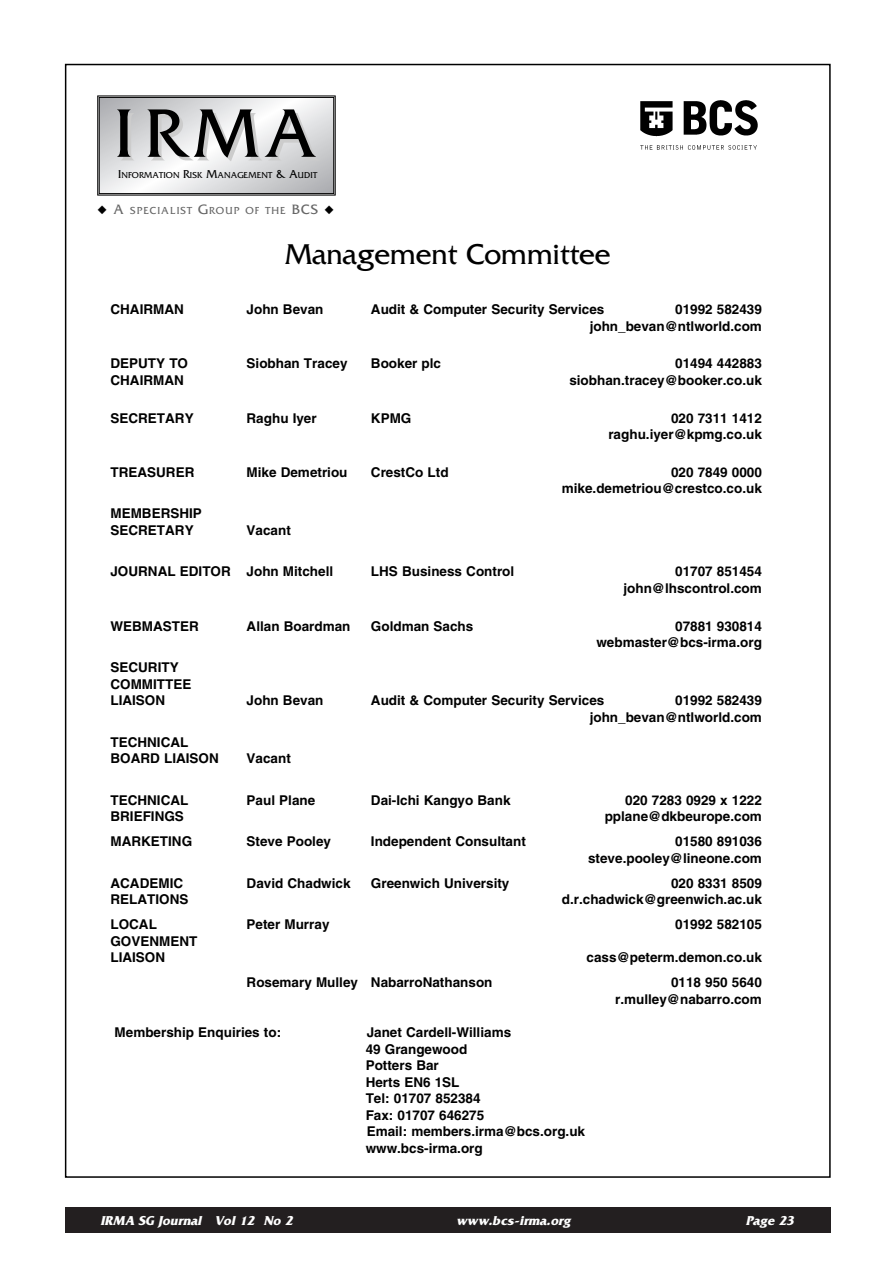
<style>
.page{position:relative;width:893px;height:1263px;background:#fff}
.page>*{position:absolute;margin:0;border:0;box-sizing:border-box;transform-origin:0 0}
.t1{font:72px "Friz Quadrata";color:#000}
.t2{font:30px "Friz Quadrata";color:#000}
.t3{font:700 13.5px/16.5px "Helvetica";color:#000;text-align:right}
.t4{font:italic 700 13.5px "Friz Quadrata";color:#fff}
.t5{font:10.65px "Friz Quadrata";letter-spacing:.1em;color:#666}
.t6{font:9px "Friz Quadrata";letter-spacing:.02em;color:#000}
.s1{font-size:12px}
.s2{color:#000}
.s3{font-size:14.25px}
</style>
<div class="page">
<div style="left:65px;top:1208px;width:765px;height:25px;background:#231f20"></div>
<img style="left:640px;top:100px;width:118px;height:50px">
<svg style="left:97px;top:95px;width:239px;height:101px"></svg>
<h1 class="t1" style="left:114px;top:108px;width:203px">IRMA</h1>
<p class="t6" style="left:118px;top:172px;width:200px"><span class="s1">I</span>NFORMATION <span class="s1">R</span>ISK <span class="s1">M</span>ANAGEMENT <span class="s1">&amp; A</span>UDIT</p>
<p class="t5" style="left:98px;top:206px;width:238px"><span class="s2">◆</span> <span class="s3">A</span> SPECIALIST <span class="s3">G</span>ROUP OF THE <span class="s3">BCS</span> <span class="s2">◆</span></p>
<h2 class="t2" style="left:285px;top:244px;width:327px">Management Committee</h2>
<p class="t3" style="left:110px;top:302px;width:75px">CHAIRMAN</p>
<p class="t3" style="left:246px;top:302px;width:78px">John Bevan</p>
<p class="t3" style="left:371px;top:302px;width:235px">Audit &amp; Computer Security Services</p>
<p class="t3" style="left:589px;top:302px;width:174px">01992 582439 john_bevan@ntlworld.com</p>
<p class="t3" style="left:110px;top:357px;width:79px">DEPUTY TO</p>
<p class="t3" style="left:246px;top:357px;width:102px">Siobhan Tracey</p>
<p class="t3" style="left:371px;top:357px;width:72px">Booker plc</p>
<p class="t3" style="left:675px;top:357px;width:88px">01494 442883</p>
<p class="t3" style="left:110px;top:373px;width:75px">CHAIRMAN</p>
<p class="t3" style="left:569px;top:373px;width:194px">siobhan.tracey@booker.co.uk</p>
<p class="t3" style="left:110px;top:411px;width:85px">SECRETARY</p>
<p class="t3" style="left:246px;top:411px;width:72px">Raghu Iyer</p>
<p class="t3" style="left:371px;top:411px;width:42px">KPMG</p>
<p class="t3" style="left:608px;top:411px;width:155px">020 7311 1412 raghu.iyer@kpmg.co.uk</p>
<p class="t3" style="left:110px;top:465px;width:85px">TREASURER</p>
<p class="t3" style="left:246px;top:465px;width:102px">Mike Demetriou</p>
<p class="t3" style="left:371px;top:465px;width:79px">CrestCo Ltd</p>
<p class="t3" style="left:562px;top:465px;width:201px">020 7849 0000 mike.demetriou@crestco.co.uk</p>
<p class="t3" style="left:110px;top:507px;width:93px;text-align:left">MEMBERSHIP<br>SECRETARY</p>
<p class="t3" style="left:246px;top:523px;width:46px">Vacant</p>
<p class="t3" style="left:110px;top:565px;width:224px">JOURNAL EDITOR John Mitchell</p>
<p class="t3" style="left:371px;top:565px;width:145px">LHS Business Control</p>
<p class="t3" style="left:623px;top:565px;width:140px">01707 851454 john@lhscontrol.com</p>
<p class="t3" style="left:110px;top:619px;width:90px">WEBMASTER</p>
<p class="t3" style="left:246px;top:619px;width:105px">Allan Boardman</p>
<p class="t3" style="left:371px;top:619px;width:104px">Goldman Sachs</p>
<p class="t3" style="left:596px;top:619px;width:167px">07881 930814 webmaster@bcs-irma.org</p>
<p class="t3" style="left:110px;top:660px;width:82px;text-align:left">SECURITY<br>COMMITTEE<br>LIAISON</p>
<p class="t3" style="left:246px;top:693px;width:78px">John Bevan</p>
<p class="t3" style="left:371px;top:693px;width:235px">Audit &amp; Computer Security Services</p>
<p class="t3" style="left:589px;top:693px;width:174px">01992 582439 john_bevan@ntlworld.com</p>
<p class="t3" style="left:110px;top:735px;width:110px;text-align:left">TECHNICAL<br>BOARD LIAISON</p>
<p class="t3" style="left:246px;top:751px;width:46px">Vacant</p>
<p class="t3" style="left:110px;top:793px;width:79px">TECHNICAL</p>
<p class="t3" style="left:246px;top:793px;width:70px">Paul Plane</p>
<p class="t3" style="left:371px;top:793px;width:141px">Dai-Ichi Kangyo Bank</p>
<p class="t3" style="left:625px;top:793px;width:138px">020 7283 0929 x 1222</p>
<p class="t3" style="left:110px;top:809px;width:75px">BRIEFINGS</p>
<p class="t3" style="left:604px;top:809px;width:159px">pplane@dkbeurope.com</p>
<p class="t3" style="left:110px;top:834px;width:83px">MARKETING</p>
<p class="t3" style="left:246px;top:834px;width:86px">Steve Pooley</p>
<p class="t3" style="left:371px;top:834px;width:156px">Independent Consultant</p>
<p class="t3" style="left:588px;top:834px;width:175px">01580 891036 steve.pooley@lineone.com</p>
<p class="t3" style="left:110px;top:876px;width:74px">ACADEMIC</p>
<p class="t3" style="left:246px;top:876px;width:105px">David Chadwick</p>
<p class="t3" style="left:371px;top:876px;width:140px">Greenwich University</p>
<p class="t3" style="left:671px;top:876px;width:92px">020 8331 8509</p>
<p class="t3" style="left:110px;top:892px;width:79px">RELATIONS</p>
<p class="t3" style="left:562px;top:892px;width:201px">d.r.chadwick@greenwich.ac.uk</p>
<p class="t3" style="left:110px;top:917px;width:48px">LOCAL</p>
<p class="t3" style="left:246px;top:917px;width:84px">Peter Murray</p>
<p class="t3" style="left:675px;top:917px;width:88px">01992 582105</p>
<p class="t3" style="left:110px;top:934px;width:88px;text-align:left">GOVENMENT<br>LIAISON</p>
<p class="t3" style="left:586px;top:950px;width:177px">cass@peterm.demon.co.uk</p>
<p class="t3" style="left:246px;top:975px;width:247px">Rosemary Mulley NabarroNathanson</p>
<p class="t3" style="left:615px;top:975px;width:148px">0118 950 5640 r.mulley@nabarro.com</p>
<p class="t3" style="left:115px;top:1025px;width:168px">Membership Enquiries to:</p>
<p class="t3" style="left:366px;top:1025px;width:221px;text-align:left">Janet Cardell-Williams<br>49 Grangewood<br>Potters Bar<br>Herts EN6 1SL<br>Tel: 01707 852384<br>Fax: 01707 646275<br>Email: members.irma@bcs.org.uk www.bcs-irma.org</p>
<p class="t4" style="left:100px;top:1215px;width:196px">IRMA SG Journal Vol 12 No 2</p>
<p class="t4" style="left:456px;top:1215px;width:115px">www.bcs-irma.org</p>
<p class="t4" style="left:746px;top:1215px;width:52px">Page 23</p>
</div>
